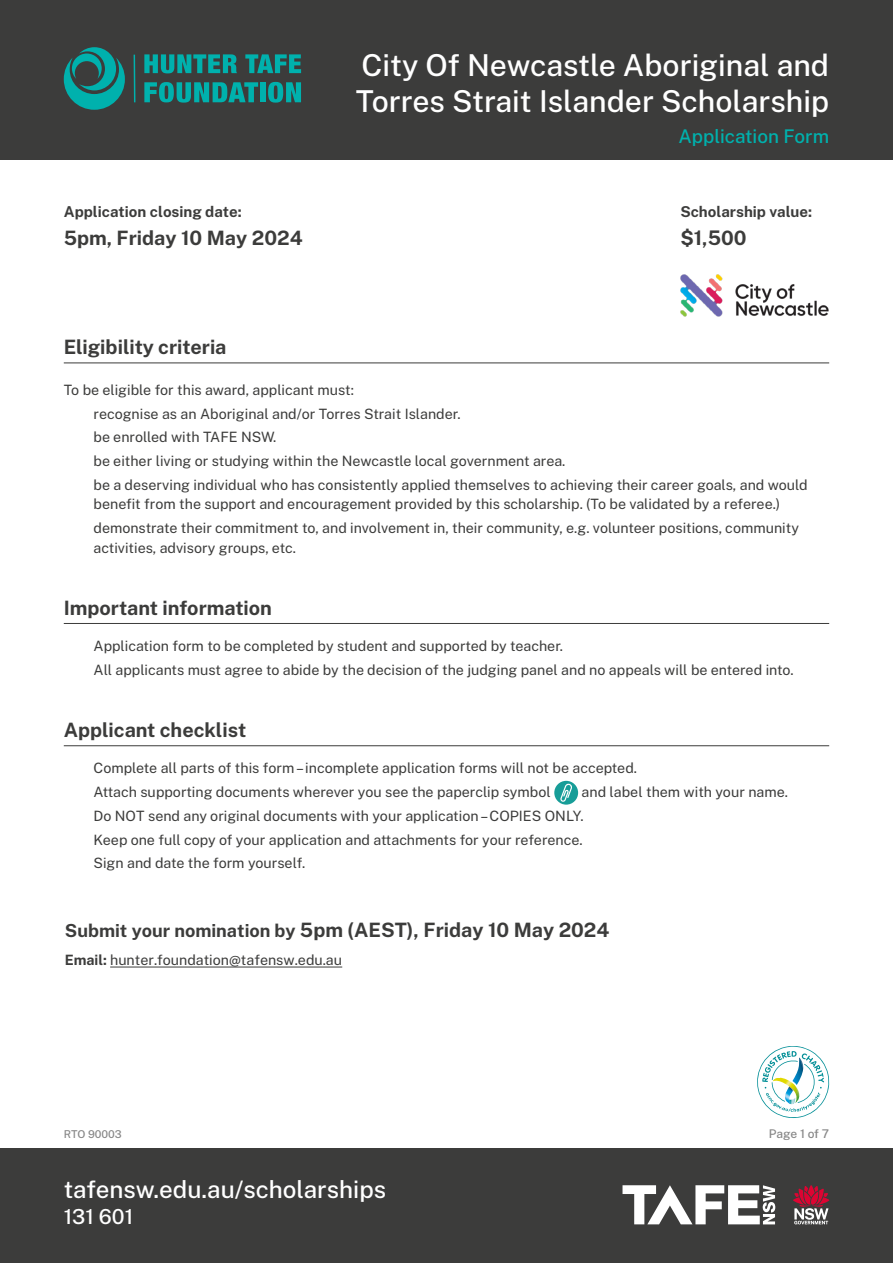
<style>
.page{position:relative;width:893px;height:1263px;background:#fff}
.page>*{position:absolute;margin:0;border:0;box-sizing:border-box;transform-origin:0 0}
.t1{font:500 30.15px/35.8px "Public Sans";color:#fff}
.t2{font:500 24.15px "Public Sans";color:#fff}
.t3{font:500 20.7px "Public Sans";color:#fff}
.main_body{font:700 19.8px "Public Sans";color:#3c3c3b}
.t4{font:500 18.9px "Public Sans";color:#00b1ad}
.t5{font:700 15px "Public Sans";color:#3c3c3b}
.body_2{font:14.25px/19.5px "Public Sans";color:#3c3c3b}
.body_3{font:14.25px "Public Sans";color:#3c3c3b}
.main_body-2{font:14.25px "Public Sans";color:#3c3c3b}
.t6{font:500 12px "Public Sans";letter-spacing:-.015em;color:#878787}
.t7{font:500 10.8px "Public Sans";letter-spacing:-.005em;color:#878787}
.s1{font-size:18px}
.s2{font-weight:700}
</style>
<div class="page">
<div style="left:0;top:0;width:893px;height:159px;background:#3c3c3b"></div>
<div style="left:0;top:1148px;width:893px;height:115px;background:#3c3c3b"></div>
<svg style="left:144px;top:54px;width:93px;height:19px"></svg>
<svg style="left:245px;top:54px;width:56px;height:19px"></svg>
<svg style="left:144px;top:82px;width:114px;height:21px"></svg>
<div style="left:260px;top:82px;width:5px;height:20px;background:#00b1ad"></div>
<svg style="left:268px;top:82px;width:33px;height:21px"></svg>
<svg style="left:64px;top:47px;width:61px;height:63px"></svg>
<hr style="left:134px;top:55px;width:1px;height:47px;background:#00b1ad">
<svg style="left:622px;top:1185px;width:153px;height:39px"></svg>
<svg style="left:793px;top:1185px;width:36px;height:39px"></svg>
<hr style="left:64px;top:362px;width:765px;height:1px;background:#3c3c3b">
<hr style="left:64px;top:623px;width:765px;height:1px;background:#3c3c3b">
<hr style="left:64px;top:745px;width:765px;height:1px;background:#3c3c3b">
<div style="left:554px;top:781px;width:24px;height:24px;background:#179d98;border-radius:50%"></div>
<svg style="left:560px;top:783px;width:12px;height:19px"></svg>
<svg style="left:757px;top:1046px;width:73px;height:72px"></svg>
<img style="left:680px;top:274px;width:149px;height:42px">
<hr style="left:110px;top:966px;width:232px;height:1px;background:#3c3c3b">
<p class="t5" style="left:64px;top:200px;width:179px">Application closing date:</p>
<p class="main_body" style="left:64px;top:223px;width:240px">5pm, Friday 10 May 2024</p>
<h1 class="t1" style="left:356px;top:45px;width:475px">City Of Newcastle Aboriginal and<br>Torres Strait Islander Scholarship</h1>
<h3 class="t4" style="left:678px;top:122px;width:152px">Application Form</h3>
<p class="t5" style="left:680px;top:200px;width:133px">Scholarship value:</p>
<p class="main_body" style="left:680px;top:223px;width:68px">$1,500</p>
<h1 class="main_body" style="left:64px;top:332px;width:164px">Eligibility criteria</h1>
<p class="body_3" style="left:64px;top:379px;width:292px">To be eligible for this award, applicant must:</p>
<p class="body_2" style="left:94px;top:403px;width:369px">recognise as an Aboriginal and/or Torres Strait Islander.</p>
<p class="body_2" style="left:94px;top:426px;width:184px">be enrolled with TAFE NSW.</p>
<p class="body_2" style="left:94px;top:450px;width:473px">be either living or studying within the Newcastle local government area.</p>
<p class="body_2" style="left:94px;top:474px;width:716px">be a deserving individual who has consistently applied themselves to achieving their career goals, and would benefit from the support and encouragement provided by this scholarship. (To be validated by a referee.)</p>
<p class="body_2" style="left:94px;top:517px;width:707px">demonstrate their commitment to, and involvement in, their community, e.g. volunteer positions, community activities, advisory groups, etc.</p>
<h1 class="main_body" style="left:64px;top:592px;width:210px">Important information</h1>
<p class="body_2" style="left:94px;top:635px;width:471px">Application form to be completed by student and supported by teacher.</p>
<p class="body_2" style="left:94px;top:659px;width:702px">All applicants must agree to abide by the decision of the judging panel and no appeals will be entered into.</p>
<h1 class="main_body" style="left:64px;top:715px;width:184px">Applicant checklist</h1>
<p class="body_2" style="left:94px;top:757px;width:545px">Complete all parts of this form – incomplete application forms will not be accepted.</p>
<p class="body_2" style="left:94px;top:781px;width:459px">Attach supporting documents wherever you see the paperclip symbol</p>
<p class="body_2" style="left:582px;top:781px;width:208px">and label them with your name.</p>
<p class="body_2" style="left:94px;top:805px;width:492px">Do NOT send any original documents with your application – COPIES ONLY.</p>
<p class="body_2" style="left:94px;top:829px;width:491px">Keep one full copy of your application and attachments for your reference.</p>
<p class="body_2" style="left:94px;top:852px;width:213px">Sign and date the form yourself.</p>
<p class="main_body" style="left:65px;top:915px;width:546px"><span class="s1">Submit your nomination by</span> 5pm (AEST), Friday 10 May 2024</p>
<p class="main_body-2" style="left:65px;top:949px;width:279px"><span class="s2">Email:</span> hunter.foundation@tafensw.edu.au</p>
<p class="t7" style="left:64px;top:1125px;width:59px">RTO 90003</p>
<p class="t6" style="left:769px;top:1124px;width:62px">Page 1 of 7</p>
<h2 class="t2" style="left:64px;top:1171px;width:324px">tafensw.edu.au/scholarships</h2>
<h3 class="t3" style="left:64px;top:1201px;width:71px">131 601</h3>
</div>
